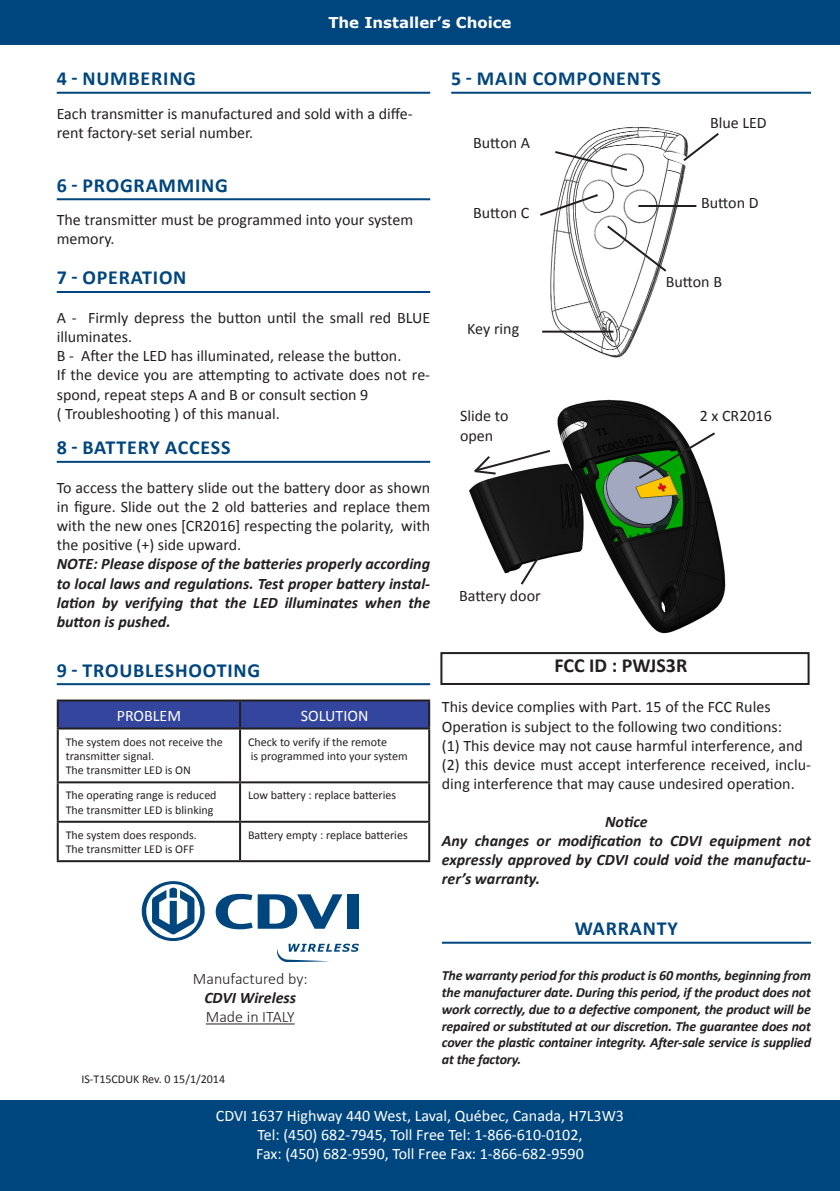
<style>
.page{position:relative;width:840px;height:1191px;background:#fff}
.page>*{position:absolute;margin:0;border:0;box-sizing:border-box;transform-origin:0 0}
.Part_number{font:700 20px "Calibri";letter-spacing:.04em;color:#00467e}
.t1{font:700 20px "Calibri";color:#231f20}
.t2{font:16px/19.2px "Calibri";color:#231f20}
.t3{font:italic 700 16px/19.2px "Calibri";color:#231f20;text-align:justify}
.Bodyno_indent{font:16px "Calibri";color:#fff}
.t4{font:300 16px "Calibri";color:#231f20}
.Product_selection{font:700 15px "Verdana";color:#fff}
.Body{font:italic 700 14px/16.8px "Calibri";letter-spacing:-.015em;color:#231f20;text-align:justify}
.Body-2{font:12px/14.4px "Calibri";color:#231f20}
</style>
<div class="page">
<div style="left:0;top:1100px;width:839px;height:91px;background:#00467e"></div>
<div style="left:0;top:0;width:839px;height:45px;background:#00467e"></div>
<img style="left:547px;top:126px;width:139px;height:232px">
<img style="left:469px;top:399px;width:257px;height:235px">
<hr style="left:57px;top:461px;width:373px;height:2px;background:#00467e">
<hr style="left:57px;top:92px;width:373px;height:2px;background:#00467e">
<hr style="left:57px;top:198px;width:373px;height:2px;background:#00467e">
<hr style="left:57px;top:291px;width:373px;height:2px;background:#00467e">
<hr style="left:57px;top:683px;width:373px;height:2px;background:#00467e">
<div style="left:59px;top:701px;width:369px;height:26px;background:#33459d"></div>
<hr style="left:57px;top:699px;width:183px;height:2px;background:#231f20">
<hr style="left:57px;top:701px;width:2px;height:26px;background:#231f20">
<hr style="left:240px;top:699px;width:190px;height:2px;background:#231f20">
<hr style="left:239px;top:701px;width:2px;height:26px;background:#231f20">
<hr style="left:428px;top:701px;width:2px;height:26px;background:#231f20">
<hr style="left:57px;top:727px;width:183px;height:2px;background:#231f20">
<hr style="left:57px;top:729px;width:2px;height:52px;background:#231f20">
<hr style="left:240px;top:727px;width:190px;height:2px;background:#231f20">
<hr style="left:239px;top:729px;width:2px;height:52px;background:#231f20">
<hr style="left:428px;top:729px;width:2px;height:52px;background:#231f20">
<hr style="left:57px;top:781px;width:183px;height:2px;background:#231f20">
<hr style="left:57px;top:783px;width:2px;height:37px;background:#231f20">
<hr style="left:240px;top:781px;width:190px;height:2px;background:#231f20">
<hr style="left:239px;top:783px;width:2px;height:37px;background:#231f20">
<hr style="left:428px;top:783px;width:2px;height:37px;background:#231f20">
<hr style="left:57px;top:820px;width:183px;height:2px;background:#231f20">
<hr style="left:57px;top:822px;width:2px;height:38px;background:#231f20">
<hr style="left:240px;top:820px;width:190px;height:2px;background:#231f20">
<hr style="left:239px;top:822px;width:2px;height:38px;background:#231f20">
<hr style="left:428px;top:822px;width:2px;height:38px;background:#231f20">
<hr style="left:57px;top:860px;width:183px;height:2px;background:#231f20">
<hr style="left:240px;top:860px;width:190px;height:2px;background:#231f20">
<hr style="left:451px;top:92px;width:359px;height:2px;background:#00467e">
<svg style="left:552px;top:150px;width:77px;height:22px"></svg>
<svg style="left:540px;top:192px;width:60px;height:25px"></svg>
<svg style="left:604px;top:223px;width:64px;height:51px"></svg>
<hr style="left:638px;top:205px;width:58px;height:2px;background:#231f20">
<svg style="left:680px;top:131px;width:39px;height:32px"></svg>
<svg style="left:636px;top:430px;width:81px;height:51px"></svg>
<svg style="left:518px;top:553px;width:23px;height:34px"></svg>
<svg style="left:471px;top:448px;width:81px;height:28px"></svg>
<div style="left:440px;top:652px;width:369px;height:33px;border:2px solid #231f20"></div>
<hr style="left:206px;top:1023px;width:88px;height:1px;background:#231f20">
<hr style="left:441px;top:941px;width:369px;height:2px;background:#00467e">
<svg style="left:215px;top:894px;width:127px;height:35px"></svg>
<div style="left:346px;top:894px;width:12px;height:34px;background:#00467e"></div>
<svg style="left:142px;top:881px;width:63px;height:60px"></svg>
<svg style="left:277px;top:943px;width:81px;height:19px"></svg>
<hr style="left:542px;top:331px;width:71px;height:2px;background:#231f20">
<p class="Product_selection" style="left:328px;top:12px;width:185px">The Installer’s Choice</p>
<p class="Part_number" style="left:57px;top:66px;width:141px">4 - NUMBERING</p>
<p class="t2" style="left:57px;top:104px;width:357px">Each transmitter is manufactured and sold with a diffe&shy;rent factory-set serial number.</p>
<p class="Part_number" style="left:57px;top:172px;width:173px">6 - PROGRAMMING</p>
<p class="t2" style="left:57px;top:210px;width:358px">The transmitter must be programmed into your system memory.</p>
<p class="Part_number" style="left:57px;top:265px;width:131px">7 - OPERATION</p>
<p class="t2" style="left:57px;top:308px;width:375px">A - Firmly depress the button until the small red BLUE illuminates.</p>
<p class="t2" style="left:57px;top:346px;width:346px">B - After the LED has illuminated, release the button.</p>
<p class="t2" style="left:57px;top:365px;width:375px">If the device you are attempting to activate does not re&shy;spond, repeat steps A and B or consult section 9</p>
<p class="t2" style="left:57px;top:404px;width:224px">( Troubleshooting ) of this manual.</p>
<p class="Part_number" style="left:57px;top:435px;width:175px">8 - BATTERY ACCESS</p>
<p class="t2" style="left:57px;top:478px;width:375px;text-align:justify">To access the battery slide out the battery door as shown in figure. Slide out the 2 old batteries and replace them with the new ones [CR2016] respecting the polarity, with the positive (+) side upward.</p>
<p class="t3" style="left:57px;top:554px;width:375px">NOTE: Please dispose of the batteries properly according to local laws and regulations. Test proper battery instal&shy;lation by verifying that the LED illuminates when the button is pushed.</p>
<p class="Part_number" style="left:451px;top:66px;width:211px">5 - MAIN COMPONENTS</p>
<p class="t2" style="left:473px;top:133px;width:58px">Button A</p>
<p class="t2" style="left:473px;top:203px;width:58px">Button C</p>
<p class="t2" style="left:709px;top:113px;width:58px">Blue LED</p>
<p class="t2" style="left:700px;top:193px;width:59px">Button D</p>
<p class="t2" style="left:467px;top:319px;width:53px">Key ring</p>
<p class="t2" style="left:460px;top:406px;width:50px">Slide to open</p>
<p class="t2" style="left:459px;top:586px;width:83px">Battery door</p>
<p class="t2" style="left:665px;top:272px;width:58px">Button B</p>
<p class="t2" style="left:699px;top:406px;width:73px">2 x CR2016</p>
<p class="Part_number" style="left:57px;top:657px;width:205px">9 - TROUBLESHOOTING</p>
<p class="Bodyno_indent" style="left:117px;top:705px;width:66px">PROBLEM</p>
<p class="Bodyno_indent" style="left:301px;top:705px;width:69px">SOLUTION</p>
<p class="Body-2" style="left:66px;top:734px;width:158px">The system does not receive the transmitter signal.</p>
<p class="Body-2" style="left:66px;top:763px;width:127px">The transmitter LED is ON</p>
<p class="Body-2" style="left:248px;top:734px;width:140px">Check to verify if the remote</p>
<p class="Body-2" style="left:251px;top:749px;width:158px">is programmed into your system</p>
<p class="Body-2" style="left:66px;top:788px;width:152px">The operating range is reduced</p>
<p class="Body-2" style="left:66px;top:802px;width:149px">The transmitter LED is blinking</p>
<p class="Body-2" style="left:66px;top:827px;width:132px">The system does responds.</p>
<p class="Body-2" style="left:66px;top:842px;width:130px">The transmitter LED is OFF</p>
<p class="Body-2" style="left:248px;top:788px;width:149px">Low battery : replace batteries</p>
<p class="Body-2" style="left:248px;top:827px;width:161px">Battery empty : replace batteries</p>
<p class="t1" style="left:554px;top:653px;width:134px">FCC ID : PWJS3R</p>
<p class="t2" style="left:441px;top:697px;width:330px">This device complies with Part. 15 of the FCC Rules</p>
<p class="t2" style="left:441px;top:716px;width:341px">Operation is subject to the following two conditions:</p>
<p class="t2" style="left:441px;top:736px;width:362px">(1) This device may not cause harmful interference, and</p>
<p class="t2" style="left:441px;top:755px;width:370px">(2) this device must accept interference received, inclu&shy;ding interference that may cause undesired operation.</p>
<p class="t3" style="left:604px;top:812px;width:44px">Notice</p>
<p class="t3" style="left:441px;top:831px;width:370px">Any changes or modification to CDVI equipment not expressly approved by CDVI could void the manufactu&shy;rer’s warranty.</p>
<p class="t4" style="left:193px;top:968px;width:116px">Manufactured by:</p>
<p class="t3" style="left:204px;top:987px;width:93px">CDVI Wireless</p>
<p class="t4" style="left:206px;top:1006px;width:90px">Made in ITALY</p>
<p class="Body-2" style="left:81px;top:1071px;width:145px">IS-T15CDUK Rev. 0 15/1/2014</p>
<p class="Part_number" style="left:574px;top:915px;width:104px">WARRANTY</p>
<p class="Body" style="left:441px;top:967px;width:370px">The warranty period for this product is 60 months, beginning from the manufacturer date. During this period, if the product does not work correctly, due to a defective component, the product will be repaired or substituted at our discretion. The guarantee does not cover the plastic container integrity. After-sale service is supplied at the factory.</p>
<p class="Bodyno_indent" style="left:216px;top:1105px;width:409px">CDVI 1637 Highway 440 West, Laval, Québec, Canada, H7L3W3</p>
<p class="Bodyno_indent" style="left:257px;top:1124px;width:326px">Tel: (450) 682-7945, Toll Free Tel: 1-866-610-0102,</p>
<p class="Bodyno_indent" style="left:256px;top:1143px;width:329px">Fax: (450) 682-9590, Toll Free Fax: 1-866-682-9590</p>
</div>
